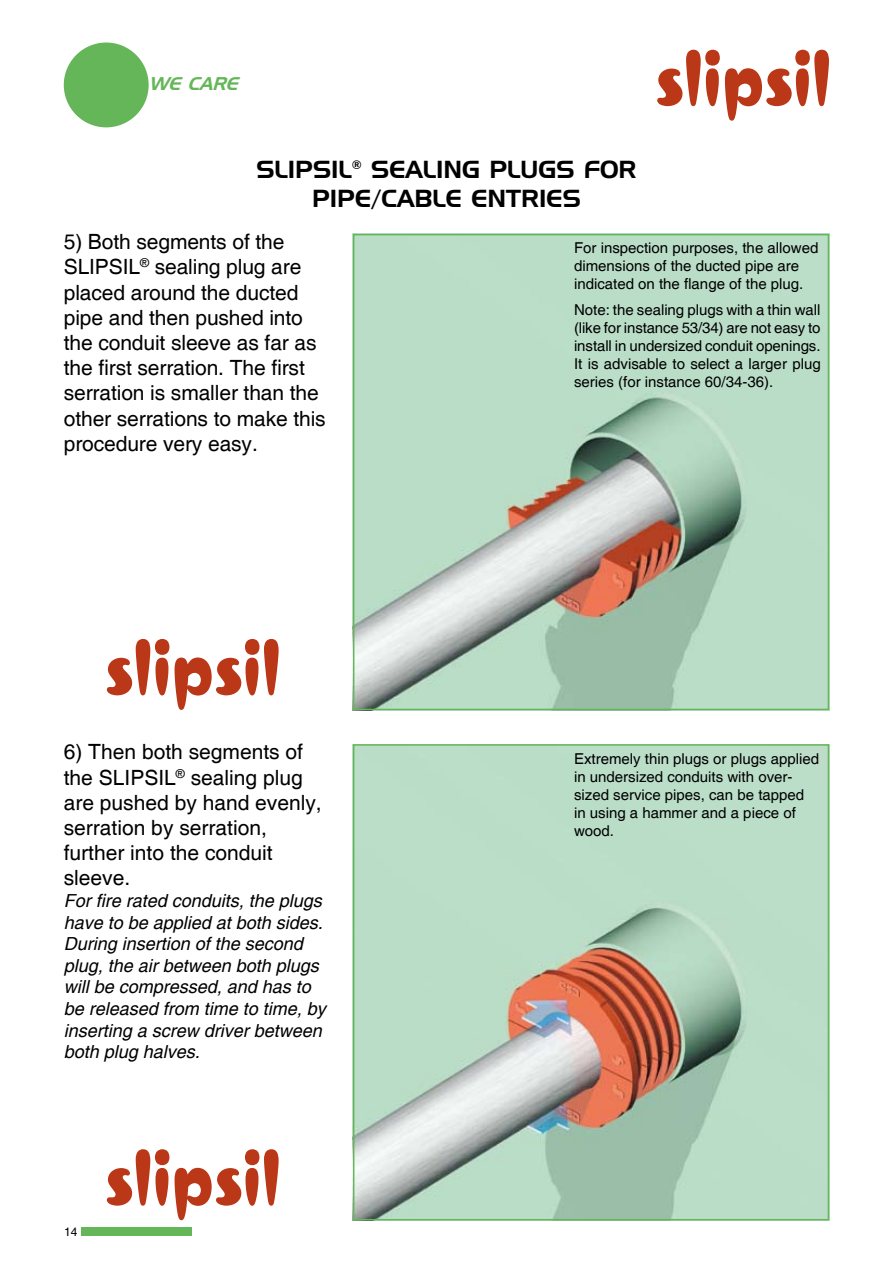
<style>
.page{position:relative;width:893px;height:1263px;background:#fff}
.page>*{position:absolute;margin:0;border:0;box-sizing:border-box;transform-origin:0 0}
.t1{font:24px/28.8px "Handel Gothic BT";color:#000;text-align:center}
.t2{font:21px/25.2px "Helvetica";letter-spacing:-.005em;color:#000}
.t3{font:italic 18px/21.6px "Helvetica";color:#000}
.t4{font:italic 18px "Handel Gothic BT";color:#65b659}
.t5{font:15px/18px "Helvetica";color:#000}
.t6{font:12px "Helvetica";color:#000}
</style>
<div class="page">
<img style="left:356px;top:747px;width:470px;height:470px">
<img style="left:356px;top:237px;width:470px;height:470px">
<div style="left:81px;top:1227px;width:111px;height:9px;background:#65b659"></div>
<div style="left:353px;top:234px;width:476px;height:476px;border:2px solid #65b659"></div>
<div style="left:353px;top:744px;width:476px;height:476px;border:2px solid #65b659"></div>
<svg style="left:657px;top:50px;width:172px;height:71px"></svg>
<div style="left:64px;top:43px;width:85px;height:84px;background:#65b659;border-radius:50%"></div>
<svg style="left:107px;top:639px;width:62px;height:56px"></svg>
<svg style="left:175px;top:639px;width:104px;height:71px"></svg>
<svg style="left:107px;top:1149px;width:62px;height:57px"></svg>
<svg style="left:175px;top:1149px;width:104px;height:71px"></svg>
<p class="t4" style="left:148px;top:73px;width:97px">WE CARE</p>
<h1 class="t1" style="left:256px;top:155px;width:382px">SLIPSIL<sup>®</sup> SEALING PLUGS FOR<br>PIPE/CABLE ENTRIES</h1>
<p class="t2" style="left:64px;top:230px;width:264px">5) Both segments of the<br>SLIPSIL<sup>®</sup> sealing plug are placed around the ducted pipe and then pushed into the conduit sleeve as far as the first serration. The first serration is smaller than the other serrations to make this procedure very easy.</p>
<h2 class="t2" style="left:64px;top:740px;width:259px">6) Then both segments of the SLIPSIL<sup>®</sup> sealing plug are pushed by hand evenly, serration by serration, further into the conduit sleeve.</h2>
<p class="t3" style="left:64px;top:891px;width:264px">For fire rated conduits, the plugs have to be applied at both sides.<br>During insertion of the second plug, the air between both plugs will be compressed, and has to be released from time to time, by inserting a screw driver between both plug halves.</p>
<p class="t6" style="left:64px;top:1225px;width:15px">14</p>
<p class="t5" style="left:574px;top:240px;width:246px">For inspection purposes, the allowed dimensions of the ducted pipe are indicated on the flange of the plug.</p>
<p class="t5" style="left:574px;top:301px;width:248px;text-align:justify">Note: the sealing plugs with a thin wall (like for instance 53/34) are not easy to install in undersized conduit openings.<br>It is advisable to select a larger plug series (for instance 60/34-36).</p>
<p class="t5" style="left:574px;top:750px;width:247px">Extremely thin plugs or plugs applied in undersized conduits with over&shy;sized service pipes, can be tapped in using a hammer and a piece of wood.</p>
</div>
